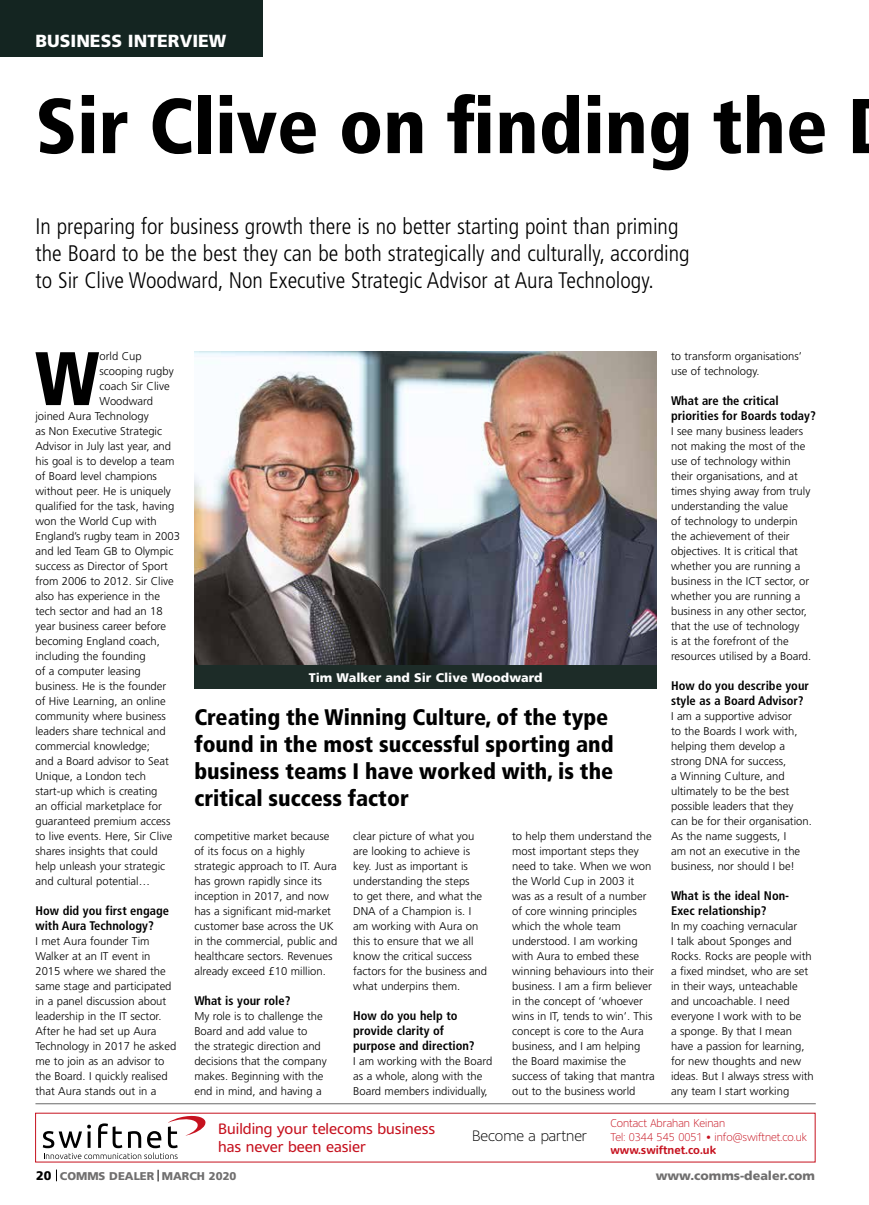
<style>
.page{position:relative;width:869px;height:1205px;background:#fff}
.page>*{position:absolute;margin:0;border:0;box-sizing:border-box;transform-origin:0 0}
.t1{font:900 condensed 77.5px "Frutiger";color:#000}
.t2{font:900 condensed 75.75px "Frutiger";color:#000}
.t3{font:300 condensed 22.5px/27px "Frutiger";color:#000}
.t4{font:900 condensed 22.5px/27px "Frutiger";color:#000}
.t5{font:900 17.5px "Frutiger";color:#fff}
.t6{font:15px/18px "Harmony Sans";color:#c6121f}
.t7{font:300 15px "Harmony Sans";color:#000}
.t8{font:700 condensed 12.5px/15px "Frutiger";color:#000}
.t9{font:900 12.5px "Frutiger";color:#fff}
.t10{font:900 12.5px "Frutiger";color:#706f6f}
.t11{font:300 11.25px/15px "Frutiger";color:#000}
.t12{font:300 11.25px/13.5px "Harmony Sans";color:#c6121f}
.t13{font:900 11.25px "Frutiger";color:#706f6f}
.t14{font:700 11.25px "Harmony Sans";color:#c6121f}
.s1{font-size:12.5px;color:#000}
</style>
<div class="page">
<div style="left:0;top:0;width:262px;height:57px;background:#142521"></div>
<svg style="left:56px;top:1169px;width:1px;height:12px"></svg>
<hr style="left:35px;top:1103px;width:780px;height:1px;background:#878787">
<img style="left:194px;top:351px;width:462px;height:314px">
<div style="left:194px;top:665px;width:462px;height:24px;background:#1d2c28"></div>
<svg style="left:43px;top:1116px;width:162px;height:43px"></svg>
<h3 class="t5" style="left:35px;top:31px;width:192px">BUSINESS INTERVIEW</h3>
<h1 class="t1" style="left:35px;top:80px;width:793px">Sir Clive on finding the</h1>
<h3 class="t3" style="left:35px;top:213px;width:655px">In preparing for business growth there is no better starting point than priming the Board to be the best they can be both strategically and culturally, according to Sir Clive Woodward, Non Executive Strategic Advisor at Aura Technology.</h3>
<h2 class="t2" style="left:35px;top:333px;width:66px">W</h2>
<p class="t11" style="left:99px;top:349px;width:44px">orld Cup</p>
<p class="t11" style="left:99px;top:364px;width:76px">scooping rugby</p>
<p class="t11" style="left:99px;top:379px;width:71px">coach Sir Clive</p>
<p class="t11" style="left:99px;top:394px;width:55px">Woodward</p>
<p class="t11" style="left:35px;top:409px;width:115px">joined Aura Technology</p>
<p class="t11" style="left:35px;top:424px;width:128px">as Non Executive Strategic</p>
<p class="t11" style="left:35px;top:439px;width:137px">Advisor in July last year, and</p>
<p class="t11" style="left:35px;top:454px;width:140px">his goal is to develop a team</p>
<p class="t11" style="left:35px;top:469px;width:123px">of Board level champions</p>
<p class="t11" style="left:35px;top:484px;width:137px">without peer. He is uniquely</p>
<p class="t11" style="left:35px;top:499px;width:140px">qualified for the task, having</p>
<p class="t11" style="left:35px;top:514px;width:123px">won the World Cup with</p>
<p class="t11" style="left:35px;top:529px;width:146px">England’s rugby team in 2003</p>
<p class="t11" style="left:35px;top:544px;width:139px">and led Team GB to Olympic</p>
<p class="t11" style="left:35px;top:559px;width:134px">success as Director of Sport</p>
<p class="t11" style="left:35px;top:574px;width:140px">from 2006 to 2012. Sir Clive</p>
<p class="t11" style="left:35px;top:589px;width:126px">also has experience in the</p>
<p class="t11" style="left:35px;top:604px;width:129px">tech sector and had an 18</p>
<p class="t11" style="left:35px;top:619px;width:132px">year business career before</p>
<p class="t11" style="left:35px;top:634px;width:126px">becoming England coach,</p>
<p class="t11" style="left:35px;top:649px;width:112px">including the founding</p>
<p class="t11" style="left:35px;top:664px;width:107px">of a computer leasing</p>
<p class="t11" style="left:35px;top:679px;width:132px">business. He is the founder</p>
<p class="t11" style="left:35px;top:694px;width:132px">of Hive Learning, an online</p>
<p class="t11" style="left:35px;top:709px;width:132px">community where business</p>
<p class="t11" style="left:35px;top:723px;width:132px">leaders share technical and</p>
<p class="t11" style="left:35px;top:738px;width:116px">commercial knowledge;</p>
<p class="t11" style="left:35px;top:753px;width:135px">and a Board advisor to Seat</p>
<p class="t11" style="left:35px;top:768px;width:112px">Unique, a London tech</p>
<p class="t11" style="left:35px;top:783px;width:123px">start-up which is creating</p>
<p class="t11" style="left:35px;top:798px;width:128px">an official marketplace for</p>
<p class="t11" style="left:35px;top:813px;width:136px">guaranteed premium access</p>
<p class="t11" style="left:35px;top:828px;width:138px">to live events. Here, Sir Clive</p>
<p class="t11" style="left:35px;top:843px;width:124px">shares insights that could</p>
<p class="t11" style="left:35px;top:858px;width:131px">help unleash your strategic</p>
<p class="t11" style="left:35px;top:873px;width:116px">and cultural potential…</p>
<p class="t8" style="left:35px;top:903px;width:135px">How did you first engage with Aura Technology?</p>
<p class="t11" style="left:35px;top:934px;width:142px">I met Aura founder Tim<br>Walker at an IT event in<br>2015 where we shared the same stage and participated in a panel discussion about leadership in the IT sector.<br>After he had set up Aura<br>Technology in 2017 he asked me to join as an advisor to the Board. I quickly realised that Aura stands out in a</p>
<p class="t9" style="left:308px;top:670px;width:235px">Tim Walker and Sir Clive Woodward</p>
<h3 class="t4" style="left:194px;top:704px;width:420px">Creating the Winning Culture, of the type found in the most successful sporting and business teams I have worked with, is the critical success factor</h3>
<p class="t11" style="left:194px;top:829px;width:144px">competitive market because of its focus on a highly strategic approach to IT. Aura has grown rapidly since its inception in 2017, and now has a significant mid-market customer base across the UK in the commercial, public and healthcare sectors. Revenues already exceed £10 million.</p>
<p class="t8" style="left:194px;top:993px;width:98px">What is your role?</p>
<p class="t11" style="left:194px;top:1009px;width:134px">My role is to challenge the<br>Board and add value to<br>the strategic direction and decisions that the company makes. Beginning with the end in mind, and having a</p>
<p class="t11" style="left:353px;top:828px;width:135px">clear picture of what you are looking to achieve is key. Just as important is understanding the steps<br>to get there, and what the<br>DNA of a Champion is. I am working with Aura on this to ensure that we all know the critical success factors for the business and what underpins them.</p>
<p class="t8" style="left:353px;top:1008px;width:123px">How do you help to provide clarity of purpose and direction?</p>
<p class="t11" style="left:353px;top:1054px;width:140px">I am working with the Board as a whole, along with the<br>Board members individually,</p>
<p class="t11" style="left:512px;top:829px;width:144px">to help them understand the most important steps they need to take. When we won the World Cup in 2003 it was as a result of a number of core winning principles which the whole team understood. I am working with Aura to embed these winning behaviours into their business. I am a firm believer in the concept of ‘whoever wins in IT, tends to win’. This concept is core to the Aura business, and I am helping the Board maximise the success of taking that mantra out to the business world</p>
<p class="t11" style="left:670px;top:349px;width:132px">to transform organisations’ use of technology.</p>
<p class="t8" style="left:670px;top:393px;width:146px">What are the critical priorities for Boards today?</p>
<p class="t11" style="left:670px;top:424px;width:142px">I see many business leaders not making the most of the use of technology within their organisations, and at times shying away from truly understanding the value<br>of technology to underpin the achievement of their objectives. It is critical that whether you are running a business in the ICT sector, or whether you are running a business in any other sector, that the use of technology<br>is at the forefront of the resources utilised by a Board.</p>
<p class="t8" style="left:670px;top:678px;width:139px">How do you describe your style as a Board Advisor?</p>
<p class="t11" style="left:670px;top:709px;width:142px">I am a supportive advisor<br>to the Boards I work with, helping them develop a strong DNA for success,<br>a Winning Culture, and ultimately to be the best possible leaders that they can be for their organisation.<br>As the name suggests, I<br>am not an executive in the business, nor should I be!</p>
<p class="t8" style="left:670px;top:888px;width:120px">What is the ideal Non-<br>Exec relationship?</p>
<p class="t11" style="left:670px;top:919px;width:144px">In my coaching vernacular<br>I talk about Sponges and<br>Rocks. Rocks are people with a fixed mindset, who are set in their ways, unteachable and uncoachable. I need everyone I work with to be<br>a sponge. By that I mean have a passion for learning, for new thoughts and new ideas. But I always stress with any team I start working</p>
<h3 class="t6" style="left:218px;top:1119px;width:218px">Building your telecoms business has never been easier</h3>
<p class="t12" style="left:610px;top:1116px;width:198px">Contact Abrahan Keinan<br>Tel: 0344 545 0051 • info@swiftnet.co.uk</p>
<h3 class="t7" style="left:472px;top:1126px;width:117px">Become a partner</h3>
<p class="t14" style="left:610px;top:1143px;width:107px">www.swiftnet.co.uk</p>
<p class="t13" style="left:36px;top:1169px;width:202px"><span class="s1">20</span> COMMS DEALER MARCH 2020</p>
<p class="t10" style="left:655px;top:1168px;width:161px">www.comms-dealer.com</p>
</div>
